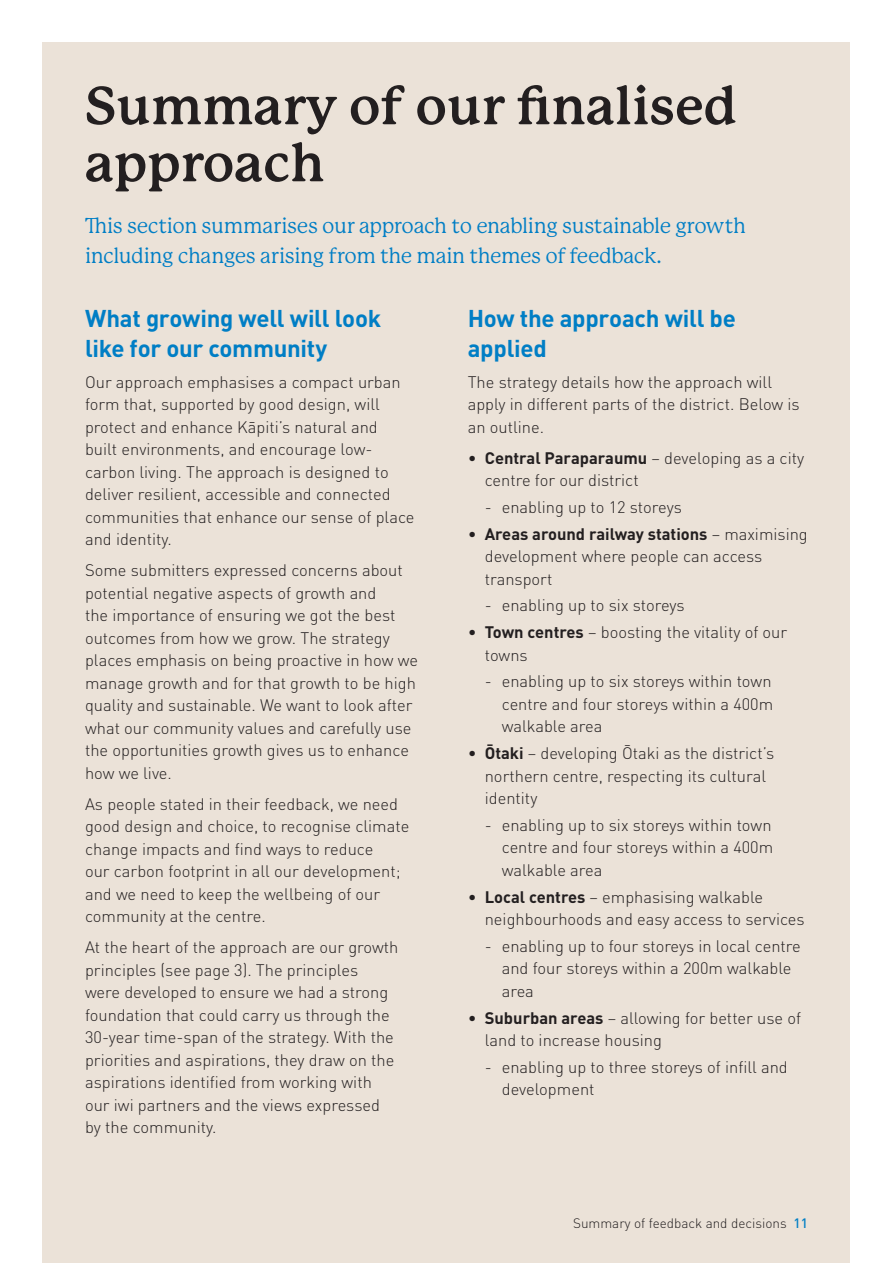
<style>
.page{position:relative;width:893px;height:1263px;background:#fff}
.page>*{position:absolute;margin:0;border:0;box-sizing:border-box;transform-origin:0 0}
.head_1{font:700 52.5px/57px "P22 Mackinac Pro";color:#231f20}
.head_2{font:700 24px/30px "DIN Pro";letter-spacing:-.015em;color:#007ec5}
.lead_copy{font:21px/30px "P22 Mackinac Pro";letter-spacing:-.015em;color:#007ec5}
.bodycopy{font:300 16.5px/22.5px "DIN Pro";color:#231f20}
.bodycopy-2{font:300 13.5px "DIN Pro";color:#231f20}
.s1{font-weight:700}
.s2{font-weight:500;color:#007ec5}
</style>
<div class="page">
<div style="left:43px;top:43px;width:807px;height:1220px;background:#ebe2d8"></div>
<p class="head_1" style="left:85px;top:78px;width:653px">Summary of our finalised approach</p>
<p class="lead_copy" style="left:85px;top:210px;width:663px">This section summarises our approach to enabling sustainable growth including changes arising from the main themes of feedback.</p>
<p class="head_2" style="left:85px;top:300px;width:298px">What growing well will look like for our community</p>
<p class="bodycopy" style="left:85px;top:369px;width:331px">Our approach emphasises a compact urban form that, supported by good design, will protect and enhance Kāpiti’s natural and<br>built environments, and encourage low&shy;carbon living. The approach is designed to deliver resilient, accessible and connected communities that enhance our sense of place and identity.</p>
<p class="bodycopy" style="left:85px;top:557px;width:334px">Some submitters expressed concerns about potential negative aspects of growth and<br>the importance of ensuring we got the best outcomes from how we grow. The strategy places emphasis on being proactive in how we manage growth and for that growth to be high quality and sustainable. We want to look after what our community values and carefully use the opportunities growth gives us to enhance how we live.</p>
<p class="bodycopy" style="left:85px;top:791px;width:326px">As people stated in their feedback, we need good design and choice, to recognise climate change impacts and find ways to reduce<br>our carbon footprint in all our development; and we need to keep the wellbeing of our community at the centre.</p>
<p class="bodycopy" style="left:85px;top:935px;width:315px">At the heart of the approach are our growth principles (see page 3). The principles<br>were developed to ensure we had a strong foundation that could carry us through the 30-year time-span of the strategy. With the priorities and aspirations, they draw on the aspirations identified from working with our iwi partners and the views expressed by the community.</p>
<p class="head_2" style="left:468px;top:300px;width:270px">How the approach will be applied</p>
<p class="bodycopy" style="left:468px;top:369px;width:333px">The strategy details how the approach will apply in different parts of the district. Below is an outline.</p>
<p class="bodycopy" style="left:485px;top:445px;width:321px;text-indent:-17px">• <span class="s1">Central Paraparaumu</span> – developing as a city centre for our district</p>
<p class="bodycopy" style="left:485px;top:494px;width:199px">- enabling up to 12 storeys</p>
<p class="bodycopy" style="left:485px;top:521px;width:325px;text-indent:-17px">• <span class="s1">Areas around railway stations</span> – maximising development where people can access transport</p>
<p class="bodycopy" style="left:485px;top:593px;width:201px">- enabling up to six storeys</p>
<p class="bodycopy" style="left:485px;top:619px;width:304px;text-indent:-17px">• <span class="s1">Town centres</span> – boosting the vitality of our towns</p>
<p class="bodycopy" style="left:502px;top:669px;width:273px;text-align:justify;text-indent:-17px">- enabling up to six storeys within town centre and four storeys within a 400m walkable area</p>
<p class="bodycopy" style="left:485px;top:740px;width:291px;text-indent:-17px">• <span class="s1">Ōtaki</span> – developing Ōtaki as the district’s northern centre, respecting its cultural identity</p>
<p class="bodycopy" style="left:502px;top:812px;width:273px;text-align:justify;text-indent:-17px">- enabling up to six storeys within town centre and four storeys within a 400m walkable area</p>
<p class="bodycopy" style="left:485px;top:884px;width:321px;text-indent:-17px">• <span class="s1">Local centres</span> – emphasising walkable neighbourhoods and easy access to services</p>
<p class="bodycopy" style="left:502px;top:933px;width:301px;text-indent:-17px">- enabling up to four storeys in local centre and four storeys within a 200m walkable area</p>
<p class="bodycopy" style="left:485px;top:1005px;width:318px;text-indent:-17px">• <span class="s1">Suburban areas</span> – allowing for better use of land to increase housing</p>
<p class="bodycopy" style="left:502px;top:1054px;width:288px;text-indent:-17px">- enabling up to three storeys of infill and development</p>
<p class="bodycopy-2" style="left:573px;top:1212px;width:236px">Summary of feedback and decisions <span class="s2">11</span></p>
</div>
